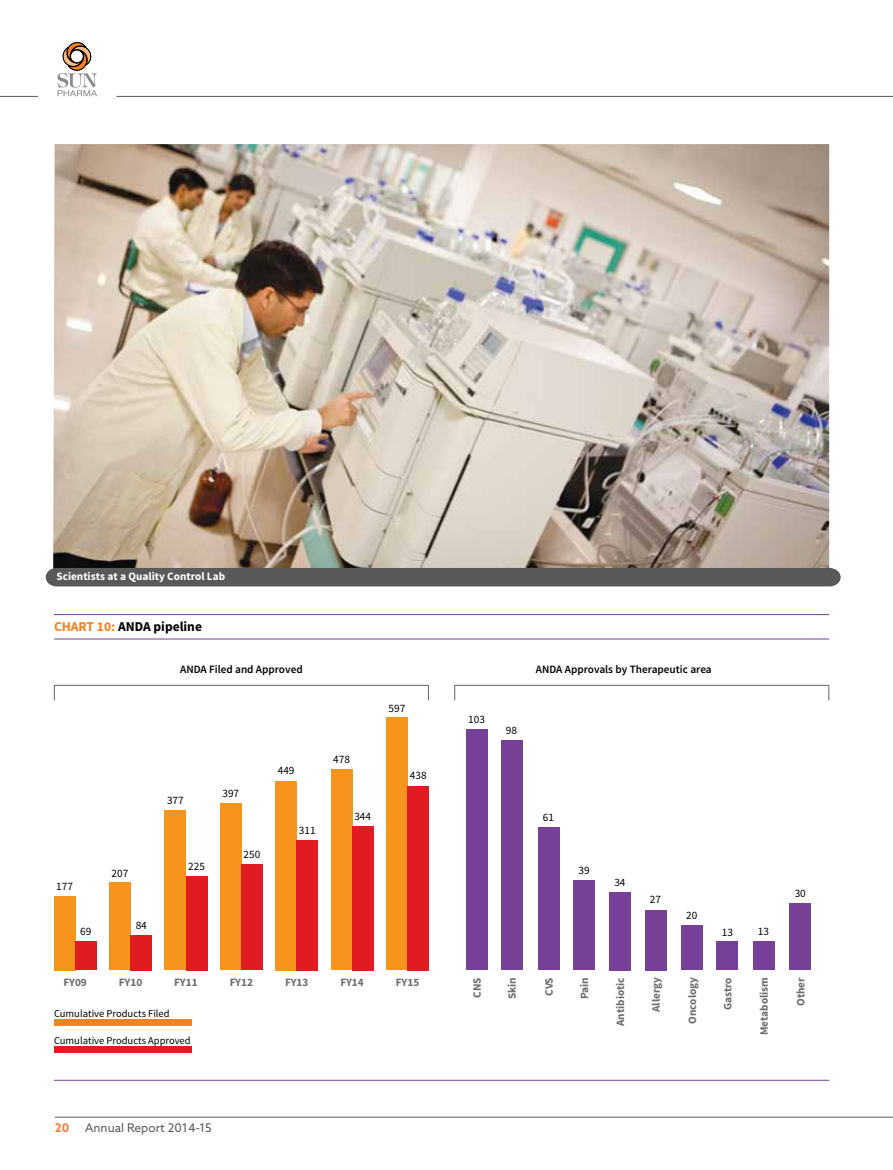
<style>
.page{position:relative;width:893px;height:1170px;background:#fff}
.page>*{position:absolute;margin:0;border:0;box-sizing:border-box;transform-origin:0 0}
.t1{font:700 13.5px "Source Sans Pro";color:#000}
.t2{font:12px "Azo Sans";color:#58595b}
.t3{font:700 12px "Azo Sans";color:#f58345}
.t4{font:700 11.25px "Source Sans Pro";color:#6d6e71}
.t5{font:11.25px "Source Sans Pro";color:#000}
.t6{font:600 11.25px "Source Sans Pro";color:#000}
.t7{font:700 11.25px "Source Sans Pro";color:#fff}
.t8{font:10.5px "Source Sans Pro";color:#000}
.s1{color:#f58220}
</style>
<div class="page">
<svg style="left:57px;top:42px;width:40px;height:54px"></svg>
<hr style="left:117px;top:96px;width:776px;height:1px;background:#58595b">
<hr style="left:55px;top:1116px;width:838px;height:1px;background:#58595b">
<hr style="left:0;top:96px;width:38px;height:1px;background:#58595b">
<hr style="left:54px;top:638px;width:775px;height:1px;background:#763f98">
<hr style="left:54px;top:614px;width:775px;height:1px;background:#763f98">
<hr style="left:54px;top:1079px;width:775px;height:1px;background:#763f98">
<div style="left:54px;top:1019px;width:137px;height:6px;background:#f58220"></div>
<div style="left:54px;top:1046px;width:137px;height:6px;background:#e11b22"></div>
<img style="left:53px;top:144px;width:776px;height:424px">
<div style="left:454px;top:685px;width:375px;height:15px;border:1px solid #636466"></div>
<div style="left:466px;top:729px;width:21px;height:241px;background:#763f98"></div>
<div style="left:501px;top:740px;width:21px;height:230px;background:#763f98"></div>
<div style="left:538px;top:827px;width:21px;height:143px;background:#763f98"></div>
<div style="left:573px;top:880px;width:22px;height:90px;background:#763f98"></div>
<div style="left:609px;top:891px;width:22px;height:79px;background:#763f98"></div>
<div style="left:645px;top:909px;width:21px;height:61px;background:#763f98"></div>
<div style="left:681px;top:925px;width:21px;height:45px;background:#763f98"></div>
<div style="left:717px;top:941px;width:21px;height:29px;background:#763f98"></div>
<div style="left:753px;top:941px;width:21px;height:29px;background:#763f98"></div>
<div style="left:790px;top:903px;width:21px;height:67px;background:#763f98"></div>
<div style="left:54px;top:685px;width:375px;height:15px;border:1px solid #636466"></div>
<div style="left:54px;top:895px;width:21px;height:75px;background:#f7941e"></div>
<div style="left:75px;top:941px;width:21px;height:29px;background:#e11b22"></div>
<div style="left:109px;top:882px;width:22px;height:88px;background:#f7941e"></div>
<div style="left:131px;top:934px;width:21px;height:36px;background:#e11b22"></div>
<div style="left:165px;top:810px;width:21px;height:160px;background:#f7941e"></div>
<div style="left:186px;top:875px;width:21px;height:95px;background:#e11b22"></div>
<div style="left:220px;top:803px;width:21px;height:167px;background:#f7941e"></div>
<div style="left:241px;top:864px;width:22px;height:106px;background:#e11b22"></div>
<div style="left:276px;top:781px;width:21px;height:189px;background:#f7941e"></div>
<div style="left:297px;top:839px;width:21px;height:131px;background:#e11b22"></div>
<div style="left:331px;top:769px;width:21px;height:201px;background:#f7941e"></div>
<div style="left:352px;top:826px;width:21px;height:144px;background:#e11b22"></div>
<div style="left:386px;top:717px;width:22px;height:253px;background:#f7941e"></div>
<div style="left:408px;top:785px;width:21px;height:185px;background:#e11b22"></div>
<div style="left:46px;top:568px;width:795px;height:18px;background:#58595b"></div>
<p class="t7" style="left:57px;top:569px;width:170px">Scientists at a Quality Control Lab</p>
<p class="t1" style="left:54px;top:618px;width:149px"><span class="s1">CHART 10:</span> ANDA pipeline</p>
<p class="t5" style="left:56px;top:879px;width:18px">177</p>
<p class="t5" style="left:80px;top:924px;width:13px">69</p>
<p class="t5" style="left:112px;top:865px;width:18px">207</p>
<p class="t5" style="left:136px;top:917px;width:13px">84</p>
<p class="t6" style="left:180px;top:662px;width:124px">ANDA Filed and Approved</p>
<p class="t5" style="left:167px;top:793px;width:18px">377</p>
<p class="t5" style="left:188px;top:858px;width:18px">225</p>
<p class="t5" style="left:222px;top:785px;width:18px">397</p>
<p class="t5" style="left:244px;top:847px;width:18px">250</p>
<p class="t5" style="left:278px;top:763px;width:18px">449</p>
<p class="t5" style="left:299px;top:823px;width:18px">311</p>
<p class="t5" style="left:333px;top:752px;width:18px">478</p>
<p class="t5" style="left:354px;top:808px;width:18px">344</p>
<p class="t5" style="left:389px;top:701px;width:18px">597</p>
<p class="t5" style="left:410px;top:768px;width:18px">438</p>
<p class="t4" style="left:64px;top:974px;width:25px">FY09</p>
<p class="t4" style="left:119px;top:974px;width:25px">FY10</p>
<p class="t4" style="left:174px;top:974px;width:25px">FY11</p>
<p class="t4" style="left:230px;top:974px;width:25px">FY12</p>
<p class="t4" style="left:285px;top:974px;width:25px">FY13</p>
<p class="t4" style="left:340px;top:974px;width:25px">FY14</p>
<p class="t4" style="left:396px;top:974px;width:25px">FY15</p>
<p class="t8" style="left:54px;top:1006px;width:117px">Cumulative Products Filed</p>
<p class="t8" style="left:54px;top:1034px;width:138px">Cumulative Products Approved</p>
<p class="t3" style="left:55px;top:1119px;width:16px">20</p>
<p class="t2" style="left:85px;top:1119px;width:128px">Annual Report 2014-15</p>
<p class="t5" style="left:468px;top:712px;width:18px">103</p>
<p class="t6" style="left:536px;top:662px;width:177px">ANDA Approvals by Therapeutic area</p>
<p class="t5" style="left:506px;top:723px;width:13px">98</p>
<p class="t4" style="left:470px;top:997px;width:22px;rotate:-90deg">CNS</p>
<p class="t4" style="left:505px;top:999px;width:23px;rotate:-90deg">Skin</p>
<p class="t5" style="left:543px;top:810px;width:13px">61</p>
<p class="t5" style="left:578px;top:863px;width:13px">39</p>
<p class="t4" style="left:542px;top:995px;width:20px;rotate:-90deg">CVS</p>
<p class="t4" style="left:577px;top:999px;width:24px;rotate:-90deg">Pain</p>
<p class="t5" style="left:614px;top:874px;width:13px">34</p>
<p class="t4" style="left:613px;top:1025px;width:50px;rotate:-90deg">Antibiotic</p>
<p class="t5" style="left:650px;top:892px;width:13px">27</p>
<p class="t4" style="left:649px;top:1011px;width:36px;rotate:-90deg">Allergy</p>
<p class="t5" style="left:686px;top:908px;width:13px">20</p>
<p class="t4" style="left:685px;top:1023px;width:48px;rotate:-90deg">Oncology</p>
<p class="t5" style="left:722px;top:924px;width:13px">13</p>
<p class="t4" style="left:721px;top:1010px;width:35px;rotate:-90deg">Gastro</p>
<p class="t5" style="left:758px;top:924px;width:13px">13</p>
<p class="t4" style="left:757px;top:1035px;width:59px;rotate:-90deg">Metabolism</p>
<p class="t5" style="left:795px;top:886px;width:13px">30</p>
<p class="t4" style="left:793px;top:1005px;width:30px;rotate:-90deg">Other</p>
</div>
